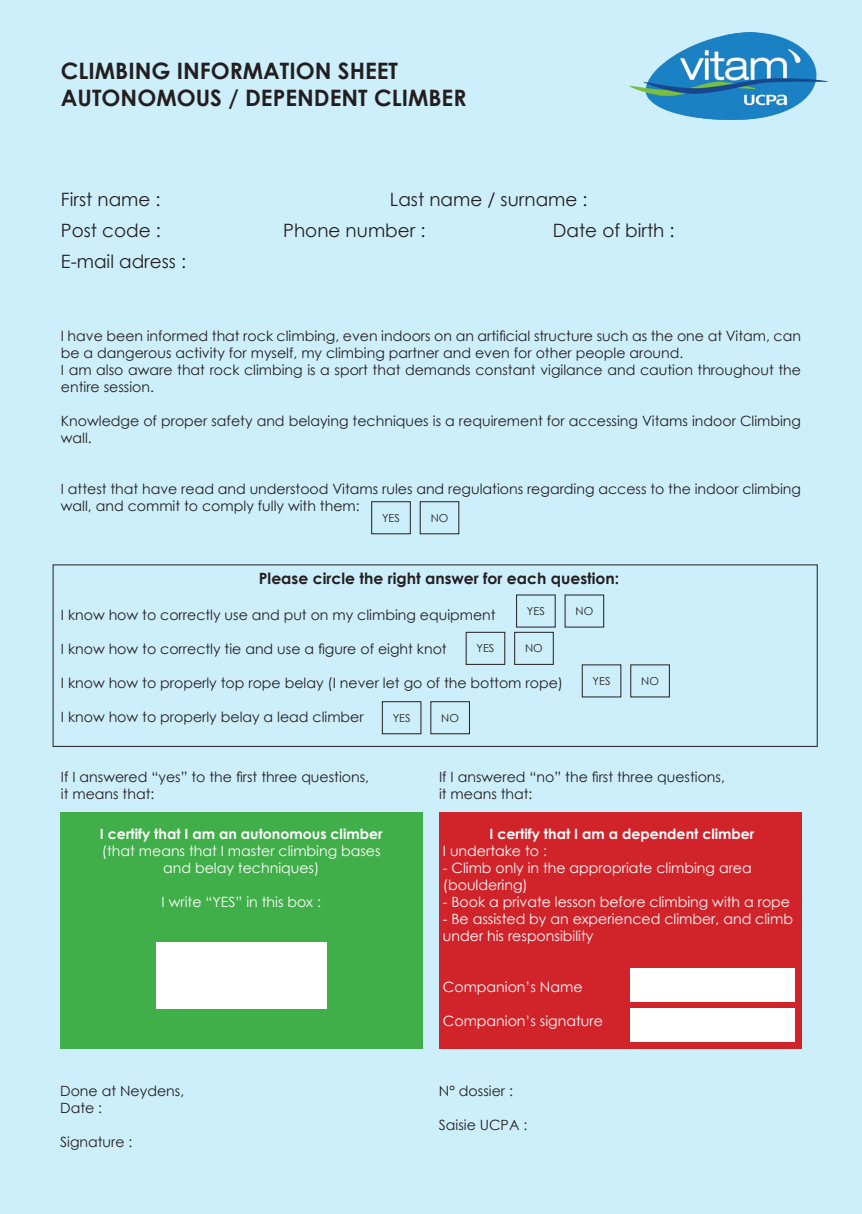
<style>
.page{position:relative;width:862px;height:1214px;background:#fff}
.page>*{position:absolute;margin:0;border:0;box-sizing:border-box;transform-origin:0 0}
.t1{font:700 22.6px/27.2px "Century Gothic";color:#231f20}
.t2{font:18.4px "Century Gothic";color:#231f20}
.t3{font:700 15.6px "Century Gothic";color:#231f20}
.t4{font:14.2px/17px "Century Gothic";color:#231f20}
.t5{font:14.2px/17px "Century Gothic";color:#fff}
.t6{font:700 14.2px "Century Gothic";color:#fff}
.t7{font:11px "Century Gothic";color:#231f20}
</style>
<div class="page">
<div style="left:0;top:0;width:862px;height:1213px;background:#cdeffb"></div>
<img style="left:630px;top:32px;width:197px;height:87px">
<div style="left:466px;top:632px;width:39px;height:32px;border:1px solid #231f20"></div>
<div style="left:514px;top:632px;width:39px;height:32px;border:1px solid #231f20"></div>
<div style="left:382px;top:701px;width:39px;height:33px;border:1px solid #231f20"></div>
<div style="left:430px;top:701px;width:40px;height:33px;border:1px solid #231f20"></div>
<div style="left:371px;top:501px;width:39px;height:33px;border:1px solid #231f20"></div>
<div style="left:420px;top:501px;width:39px;height:33px;border:1px solid #231f20"></div>
<div style="left:60px;top:811px;width:362px;height:237px;background:#40ae49"></div>
<div style="left:439px;top:811px;width:362px;height:237px;background:#d1232a"></div>
<div style="left:156px;top:941px;width:170px;height:66px;background:#fff"></div>
<div style="left:630px;top:967px;width:165px;height:34px;background:#fff"></div>
<div style="left:630px;top:1007px;width:165px;height:34px;background:#fff"></div>
<h1 class="t1" style="left:61px;top:56px;width:407px">CLIMBING INFORMATION SHEET<br>AUTONOMOUS / DEPENDENT CLIMBER</h1>
<p class="t2" style="left:61px;top:186px;width:101px">First name :</p>
<p class="t2" style="left:390px;top:186px;width:199px">Last name / surname :</p>
<p class="t2" style="left:61px;top:217px;width:102px">Post code :</p>
<p class="t2" style="left:283px;top:217px;width:144px">Phone number :</p>
<p class="t2" style="left:553px;top:217px;width:123px">Date of birth :</p>
<p class="t2" style="left:61px;top:248px;width:127px">E-mail adress :</p>
<p class="t4" style="left:61px;top:327px;width:742px">I have been informed that rock climbing, even indoors on an artificial structure such as the one at Vitam, can be a dangerous activity for myself, my climbing partner and even for other people around.<br>I am also aware that rock climbing is a sport that demands constant vigilance and caution throughout the entire session.</p>
<p class="t4" style="left:61px;top:412px;width:742px">Knowledge of proper safety and belaying techniques is a requirement for accessing Vitams indoor Climbing wall.</p>
<p class="t4" style="left:61px;top:480px;width:742px">I attest that have read and understood Vitams rules and regulations regarding access to the indoor climbing wall, and commit to comply fully with them:</p>
<p class="t7" style="left:382px;top:510px;width:19px">YES</p>
<p class="t7" style="left:431px;top:510px;width:19px">NO</p>
<p class="t3" style="left:259px;top:566px;width:362px">Please circle the right answer for each question:</p>
<p class="t4" style="left:61px;top:606px;width:436px">I know how to correctly use and put on my climbing equipment</p>
<p class="t4" style="left:61px;top:640px;width:387px">I know how to correctly tie and use a figure of eight knot</p>
<p class="t4" style="left:61px;top:674px;width:504px">I know how to properly top rope belay (I never let go of the bottom rope)</p>
<p class="t4" style="left:61px;top:708px;width:304px">I know how to properly belay a lead climber</p>
<p class="t7" style="left:527px;top:603px;width:19px">YES</p>
<p class="t7" style="left:575px;top:603px;width:19px">NO</p>
<p class="t7" style="left:476px;top:640px;width:19px">YES</p>
<p class="t7" style="left:525px;top:640px;width:19px">NO</p>
<p class="t7" style="left:592px;top:673px;width:19px">YES</p>
<p class="t7" style="left:641px;top:673px;width:19px">NO</p>
<p class="t7" style="left:393px;top:710px;width:19px">YES</p>
<p class="t7" style="left:441px;top:710px;width:19px">NO</p>
<p class="t4" style="left:61px;top:768px;width:310px">If I answered “yes” to the first three questions, it means that:</p>
<p class="t4" style="left:439px;top:768px;width:287px">If I answered “no” the first three questions, it means that:</p>
<p class="t6" style="left:100px;top:823px;width:284px">I certify that I am an autonomous climber</p>
<p class="t5" style="left:102px;top:842px;width:280px;text-align:center">(that means that I master climbing bases and belay techniques)</p>
<p class="t5" style="left:162px;top:893px;width:161px">I write “YES” in this box :</p>
<p class="t6" style="left:489px;top:823px;width:266px">I certify that I am a dependent climber</p>
<p class="t5" style="left:443px;top:842px;width:106px">I undertake to :</p>
<p class="t5" style="left:443px;top:859px;width:310px">- Climb only in the appropriate climbing area (bouldering)</p>
<p class="t5" style="left:443px;top:893px;width:349px">- Book a private lesson before climbing with a rope</p>
<p class="t5" style="left:443px;top:910px;width:351px">- Be assisted by an experienced climber, and climb under his responsibility</p>
<p class="t5" style="left:443px;top:978px;width:141px">Companion’s Name</p>
<p class="t5" style="left:443px;top:1012px;width:161px">Companion’s signature</p>
<p class="t4" style="left:60px;top:1082px;width:126px">Done at Neydens,<br>Date :</p>
<p class="t4" style="left:60px;top:1133px;width:74px">Signature :</p>
<p class="t4" style="left:439px;top:1082px;width:76px">N° dossier :</p>
<p class="t4" style="left:439px;top:1116px;width:90px">Saisie UCPA :</p>
</div>
